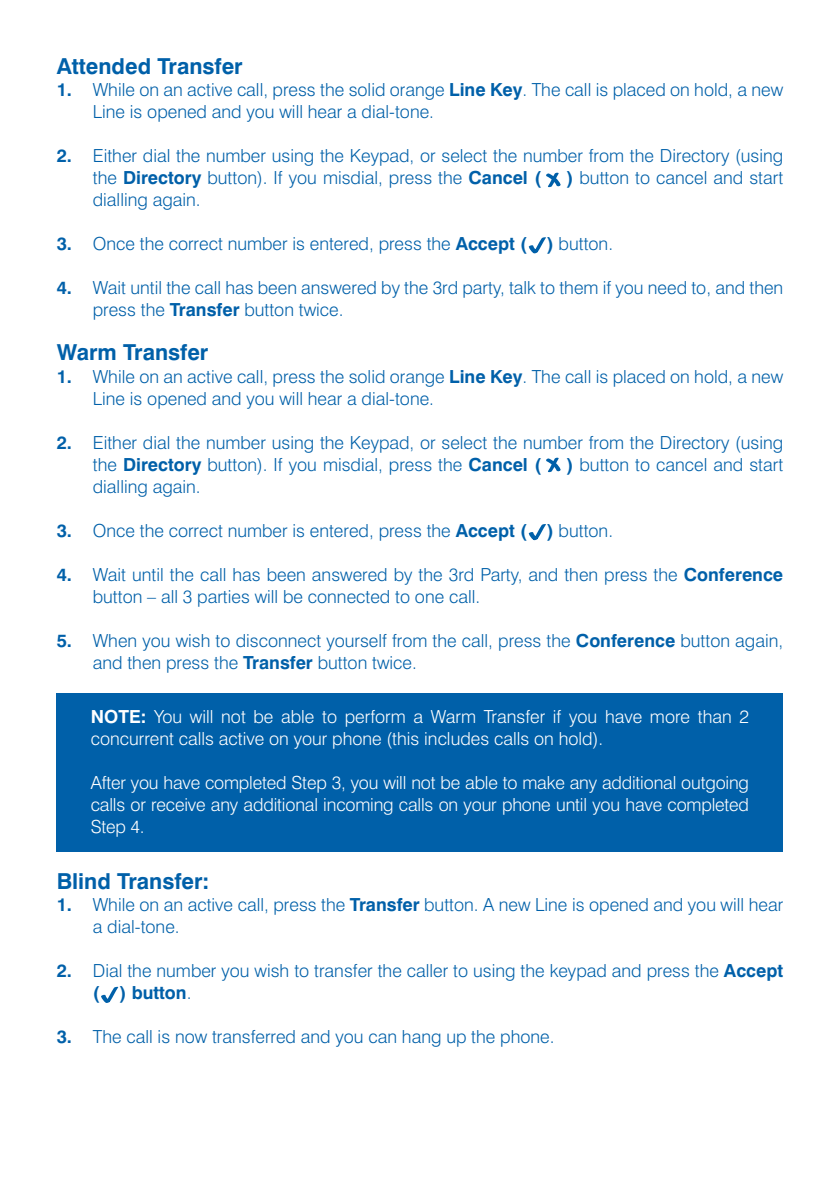
<style>
.page{position:relative;width:840px;height:1191px;background:#fff}
.page>*{position:absolute;margin:0;border:0;box-sizing:border-box;transform-origin:0 0}
.t1{font:700 22px "Swiss 721 BT";color:#0060a9}
.t2{font:300 18px/22px "Swiss 721 BT";color:#0060a9}
.t3{font:300 18px/22px "Swiss 721 BT";color:#fff}
.s1{font-weight:700}
</style>
<div class="page">
<div style="left:57px;top:693px;width:725px;height:158px;background:#0060a9"></div>
<svg style="left:528px;top:237px;width:18px;height:17px"></svg>
<svg style="left:528px;top:524px;width:18px;height:16px"></svg>
<svg style="left:101px;top:986px;width:18px;height:17px"></svg>
<svg style="left:546px;top:172px;width:15px;height:16px"></svg>
<svg style="left:546px;top:457px;width:15px;height:15px"></svg>
<p class="t1" style="left:57px;top:53px;width:187px">Attended Transfer</p>
<p class="t2" style="left:93px;top:79px;width:691px;text-indent:-36px"><span class="s1">1.</span> While on an active call, press the solid orange <span class="s1">Line Key</span>. The call is placed on hold, a new<br>Line is opened and you will hear a dial-tone.</p>
<p class="t2" style="left:93px;top:145px;width:691px;text-indent:-36px"><span class="s1">2.</span> Either dial the number using the Keypad, or select the number from the Directory (using the <span class="s1">Directory</span> button). If you misdial, press the <span class="s1">Cancel (</span></p>
<p class="t2" style="left:566px;top:167px;width:218px"><span class="s1">)</span> button to cancel and start</p>
<p class="t2" style="left:93px;top:189px;width:109px">dialling again.</p>
<p class="t2" style="left:57px;top:233px;width:557px"><span class="s1">3.</span> Once the correct number is entered, press the <span class="s1">Accept ( )</span> button.</p>
<p class="t2" style="left:93px;top:277px;width:691px;text-indent:-36px"><span class="s1">4.</span> Wait until the call has been answered by the 3rd party, talk to them if you need to, and then press the <span class="s1">Transfer</span> button twice.</p>
<p class="t1" style="left:57px;top:339px;width:153px">Warm Transfer</p>
<p class="t2" style="left:93px;top:365px;width:691px;text-indent:-36px"><span class="s1">1.</span> While on an active call, press the solid orange <span class="s1">Line Key</span>. The call is placed on hold, a new<br>Line is opened and you will hear a dial-tone.</p>
<p class="t2" style="left:93px;top:431px;width:691px;text-indent:-36px"><span class="s1">2.</span> Either dial the number using the Keypad, or select the number from the Directory (using the <span class="s1">Directory</span> button). If you misdial, press the <span class="s1">Cancel (</span></p>
<p class="t2" style="left:566px;top:453px;width:218px"><span class="s1">)</span> button to cancel and start</p>
<p class="t2" style="left:93px;top:475px;width:109px">dialling again.</p>
<p class="t2" style="left:57px;top:519px;width:557px"><span class="s1">3.</span> Once the correct number is entered, press the <span class="s1">Accept ( )</span> button.</p>
<p class="t2" style="left:93px;top:563px;width:691px;text-indent:-36px"><span class="s1">4.</span> Wait until the call has been answered by the 3rd Party, and then press the <span class="s1">Conference </span>button – all 3 parties will be connected to one call.</p>
<p class="t2" style="left:93px;top:629px;width:691px;text-indent:-36px"><span class="s1">5.</span> When you wish to disconnect yourself from the call, press the <span class="s1">Conference</span> button again, and then press the <span class="s1">Transfer</span> button twice.</p>
<p class="t3" style="left:91px;top:705px;width:659px"><span class="s1">NOTE:</span> You will not be able to perform a Warm Transfer if you have more than 2 concurrent calls active on your phone (this includes calls on hold).</p>
<p class="t3" style="left:91px;top:771px;width:659px;text-align:justify">After you have completed Step 3, you will not be able to make any additional outgoing calls or receive any additional incoming calls on your phone until you have completed Step 4.</p>
<p class="t1" style="left:57px;top:867px;width:154px">Blind Transfer:</p>
<p class="t2" style="left:93px;top:893px;width:691px;text-indent:-36px"><span class="s1">1.</span> While on an active call, press the <span class="s1">Transfer</span> button. A new Line is opened and you will hear a dial-tone.</p>
<p class="t2" style="left:93px;top:959px;width:691px;text-indent:-36px"><span class="s1">2.</span> Dial the number you wish to transfer the caller to using the keypad and press the <span class="s1">Accept ( ) button</span>.</p>
<p class="t2" style="left:57px;top:1025px;width:499px"><span class="s1">3.</span> The call is now transferred and you can hang up the phone.</p>
</div>
